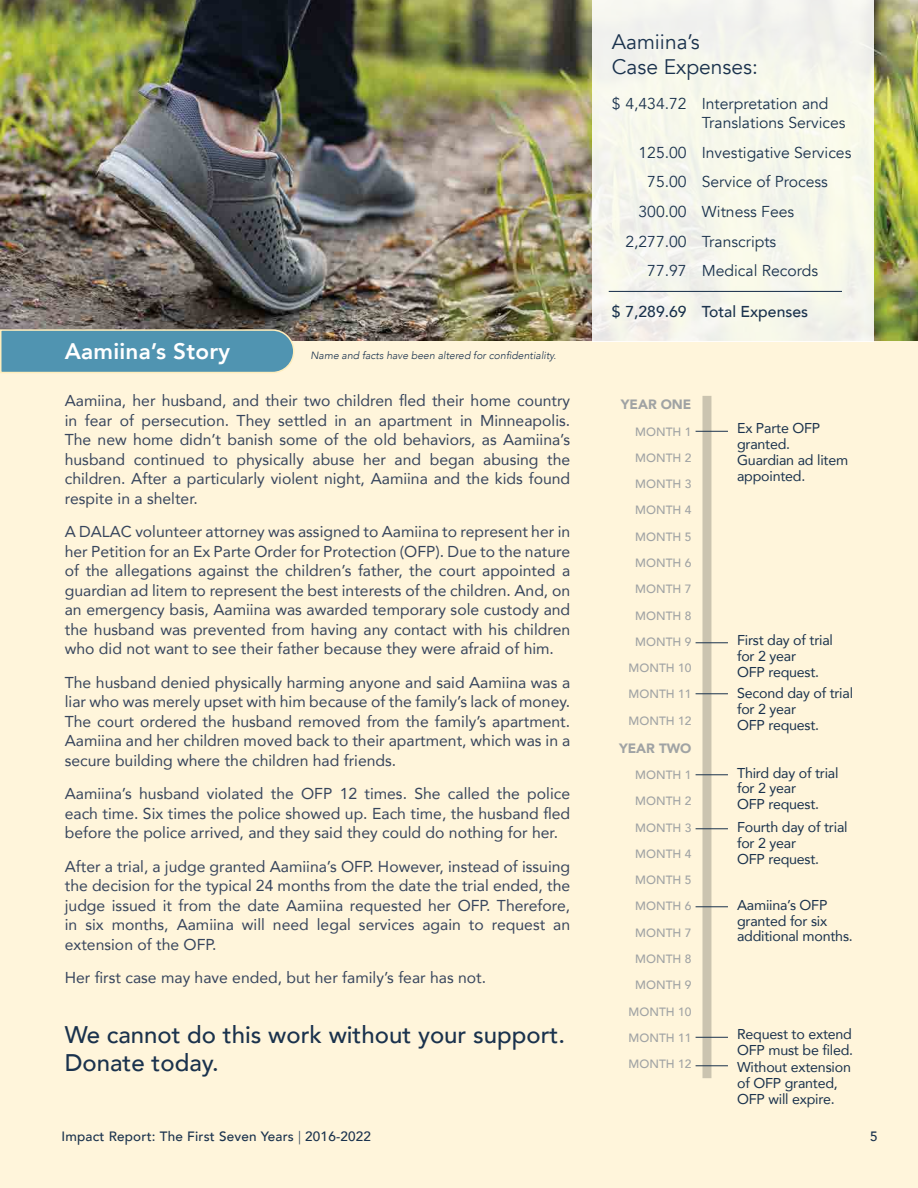
<style>
.page{position:relative;width:918px;height:1188px;background:#fff}
.page>*{position:absolute;margin:0;border:0;box-sizing:border-box;transform-origin:0 0}
.sub{font:500 24px "Avenir";color:#1a324d}
.t1{font:800 22.5px "Avenir";letter-spacing:.01em;color:#fff}
.t2{font:21px/25.2px "Avenir";color:#1a324d}
.body{font:15.75px/19.5px "Avenir";color:#37455d;text-align:justify}
.t3{font:15.75px/18.9px "Avenir";color:#1a324d}
.t4{font:500 15.75px "Avenir";color:#1a324d}
.t5{font:14.25px/15.8px "Avenir";letter-spacing:-.015em;color:#1a324d}
.t6{font:500 13.5px "Avenir";letter-spacing:.015em;color:#1a324d}
.t7{font:900 13.5px "Avenir";color:#a0a3a4}
.t8{font:500 12px "Avenir";color:#a0a3a4}
.t9{font:italic 300 10.5px "Avenir";color:#1a324d}
.s1{font-weight:300}
</style>
<div class="page">
<img style="left:0;top:0;width:918px;height:341px">
<div style="left:0;top:341px;width:918px;height:847px;background:#fff5db"></div>
<svg style="left:0;top:329px;width:295px;height:44px"></svg>
<div style="left:592px;top:0;width:282px;height:341px;background:#f5f6eb"></div>
<hr style="left:609px;top:291px;width:233px;height:1px;background:#1a324d">
<div style="left:702px;top:396px;width:9px;height:682px;background:#cbc4b0"></div>
<hr style="left:696px;top:431px;width:32px;height:1px;background:#1a324d">
<hr style="left:696px;top:642px;width:32px;height:1px;background:#1a324d">
<hr style="left:696px;top:693px;width:32px;height:1px;background:#1a324d">
<hr style="left:696px;top:774px;width:32px;height:1px;background:#1a324d">
<hr style="left:696px;top:828px;width:32px;height:1px;background:#1a324d">
<hr style="left:696px;top:906px;width:32px;height:1px;background:#1a324d">
<hr style="left:696px;top:1037px;width:32px;height:1px;background:#1a324d">
<hr style="left:696px;top:1065px;width:32px;height:1px;background:#1a324d">
<p class="t1" style="left:65px;top:333px;width:167px">Aamiina’s Story</p>
<p class="t9" style="left:310px;top:349px;width:247px">Name and facts have been altered for confidentiality.</p>
<p class="body" style="left:65px;top:390px;width:507px">Aamiina, her husband, and their two children fled their home country in fear of persecution. They settled in an apartment in Minneapolis.<br>The new home didn’t banish some of the old behaviors, as Aamiina’s husband continued to physically abuse her and began abusing the children. After a particularly violent night, Aamiina and the kids found respite in a shelter.</p>
<p class="body" style="left:65px;top:521px;width:507px">A DALAC volunteer attorney was assigned to Aamiina to represent her in her Petition for an Ex Parte Order for Protection (OFP). Due to the nature of the allegations against the children’s father, the court appointed a guardian ad litem to represent the best interests of the children. And, on an emergency basis, Aamiina was awarded temporary sole custody and the husband was prevented from having any contact with his children who did not want to see their father because they were afraid of him.</p>
<p class="body" style="left:65px;top:672px;width:507px">The husband denied physically harming anyone and said Aamiina was a liar who was merely upset with him because of the family’s lack of money.<br>The court ordered the husband removed from the family’s apartment.<br>Aamiina and her children moved back to their apartment, which was in a secure building where the children had friends.</p>
<p class="body" style="left:65px;top:783px;width:507px">Aamiina’s husband violated the OFP 12 times. She called the police each time. Six times the police showed up. Each time, the husband fled before the police arrived, and they said they could do nothing for her.</p>
<p class="body" style="left:65px;top:856px;width:507px">After a trial, a judge granted Aamiina’s OFP. However, instead of issuing the decision for the typical 24 months from the date the trial ended, the judge issued it from the date Aamiina requested her OFP. Therefore, in six months, Aamiina will need legal services again to request an extension of the OFP.</p>
<p class="body" style="left:65px;top:968px;width:423px">Her first case may have ended, but her family’s fear has not.</p>
<p class="sub" style="left:65px;top:1013px;width:502px">We cannot do this work without your support.</p>
<p class="sub" style="left:65px;top:1042px;width:155px">Donate today.</p>
<p class="t2" style="left:612px;top:29px;width:148px">Aamiina’s<br>Case Expenses:</p>
<p class="t3" style="left:702px;top:94px;width:145px;text-indent:-90px">$ 4,434.72 Interpretation and<br>Translations Services</p>
<p class="t3" style="left:639px;top:143px;width:214px">125.00 Investigative Services</p>
<p class="t3" style="left:647px;top:173px;width:182px">75.00 Service of Process</p>
<p class="t3" style="left:639px;top:202px;width:157px">300.00 Witness Fees</p>
<p class="t3" style="left:625px;top:232px;width:152px">2,277.00 Transcripts</p>
<p class="t3" style="left:647px;top:262px;width:172px">77.97 Medical Records</p>
<p class="t4" style="left:612px;top:298px;width:198px">$ 7,289.69 Total Expenses</p>
<p class="t7" style="left:621px;top:393px;width:72px">YEAR ONE</p>
<p class="t8" style="left:635px;top:421px;width:58px">MONTH 1</p>
<p class="t8" style="left:635px;top:447px;width:58px">MONTH 2</p>
<p class="t8" style="left:635px;top:474px;width:58px">MONTH 3</p>
<p class="t8" style="left:635px;top:500px;width:58px">MONTH 4</p>
<p class="t8" style="left:635px;top:526px;width:58px">MONTH 5</p>
<p class="t8" style="left:635px;top:552px;width:58px">MONTH 6</p>
<p class="t8" style="left:635px;top:579px;width:58px">MONTH 7</p>
<p class="t8" style="left:635px;top:605px;width:58px">MONTH 8</p>
<p class="t8" style="left:635px;top:631px;width:58px">MONTH 9</p>
<p class="t8" style="left:629px;top:658px;width:64px">MONTH 10</p>
<p class="t8" style="left:629px;top:684px;width:64px">MONTH 11</p>
<p class="t8" style="left:629px;top:710px;width:64px">MONTH 12</p>
<p class="t7" style="left:619px;top:737px;width:74px">YEAR TWO</p>
<p class="t8" style="left:635px;top:765px;width:58px">MONTH 1</p>
<p class="t8" style="left:635px;top:791px;width:58px">MONTH 2</p>
<p class="t8" style="left:635px;top:817px;width:58px">MONTH 3</p>
<p class="t8" style="left:635px;top:843px;width:58px">MONTH 4</p>
<p class="t8" style="left:635px;top:870px;width:58px">MONTH 5</p>
<p class="t8" style="left:635px;top:896px;width:58px">MONTH 6</p>
<p class="t8" style="left:635px;top:922px;width:58px">MONTH 7</p>
<p class="t8" style="left:635px;top:948px;width:58px">MONTH 8</p>
<p class="t8" style="left:635px;top:975px;width:58px">MONTH 9</p>
<p class="t8" style="left:629px;top:1001px;width:64px">MONTH 10</p>
<p class="t8" style="left:629px;top:1027px;width:64px">MONTH 11</p>
<p class="t8" style="left:629px;top:1054px;width:64px">MONTH 12</p>
<p class="t5" style="left:737px;top:420px;width:113px">Ex Parte OFP granted.<br>Guardian ad litem appointed.</p>
<p class="t5" style="left:737px;top:632px;width:97px">First day of trial for 2 year<br>OFP request.</p>
<p class="t5" style="left:737px;top:685px;width:118px">Second day of trial for 2 year<br>OFP request.</p>
<p class="t5" style="left:737px;top:764px;width:103px">Third day of trial for 2 year<br>OFP request.</p>
<p class="t5" style="left:737px;top:819px;width:112px">Fourth day of trial for 2 year<br>OFP request.</p>
<p class="t5" style="left:737px;top:897px;width:117px">Aamiina’s OFP granted for six additional months.</p>
<p class="t5" style="left:737px;top:1026px;width:118px">Request to extend<br>OFP must be filed.</p>
<p class="t5" style="left:737px;top:1059px;width:115px">Without extension of OFP granted,<br>OFP will expire.</p>
<p class="t6" style="left:62px;top:1125px;width:311px">Impact Report: The First Seven Years <span class="s1">|</span> 2016-2022</p>
<p class="t6" style="left:870px;top:1125px;width:9px">5</p>
</div>
